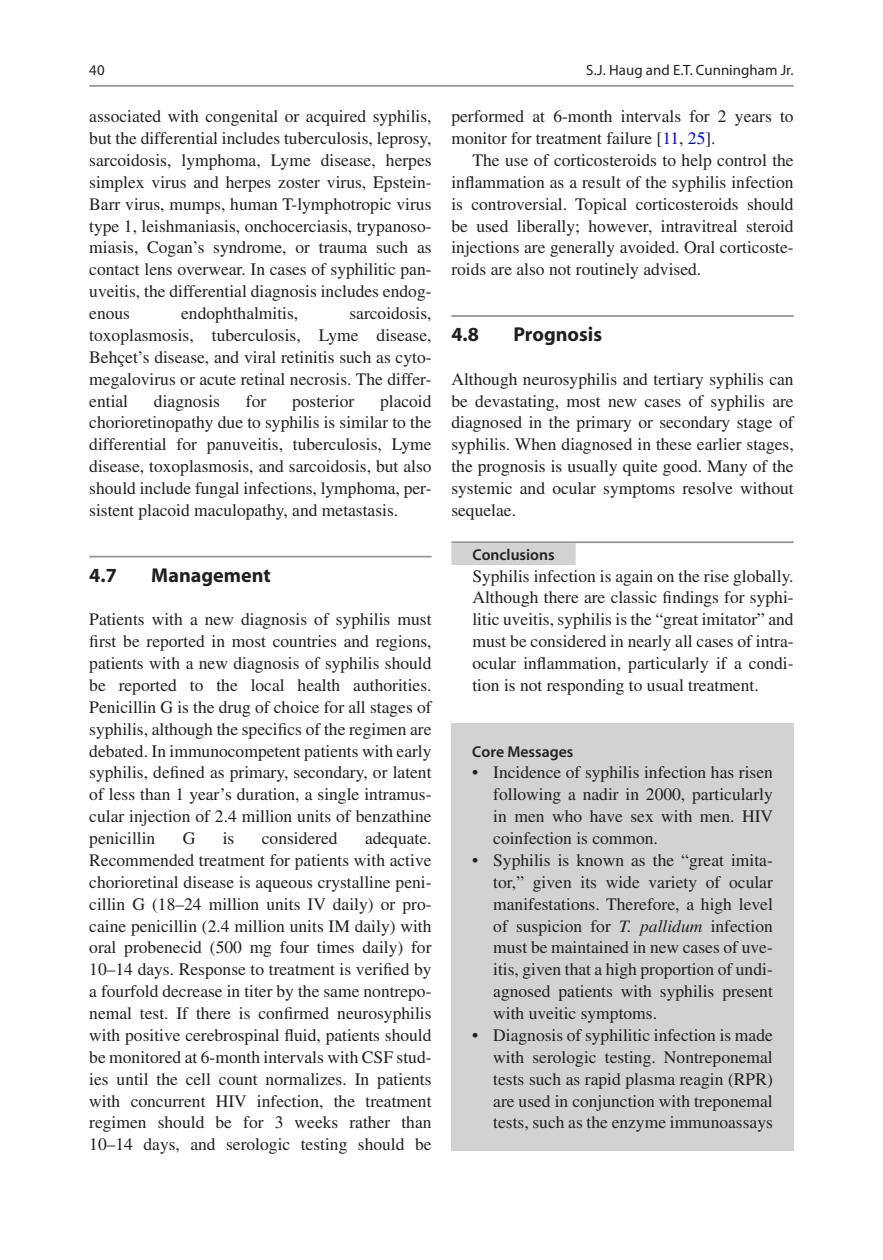
<style>
.page{position:relative;width:883px;height:1260px;background:#fff}
.page>*{position:absolute;margin:0;border:0;box-sizing:border-box;transform-origin:0 0}
.t1{font:700 20.12px "Bchlhq Myriad";color:#231f20}
.t2{font:17.5px/21.9px "Vjrlcx Times";color:#231f20;text-align:justify}
.t3{font:600 15.75px "Jdqpyb Myriad";color:#231f20}
.t4{font:14.88px "Hrbhvt Myriad";letter-spacing:.005em;color:#231f20}
.t5{font:14.88px "Kcrvsf Myriad";color:#231f20}
.s1{color:#0000fa}
.s2{font-family:"Bqdfvp Times";font-style:italic}
</style>
<div class="page">
<hr style="left:89px;top:556px;width:343px;height:2px;background:#939598">
<hr style="left:451px;top:315px;width:343px;height:2px;background:#939598">
<hr style="left:451px;top:541px;width:343px;height:2px;background:#939598">
<div style="left:451px;top:543px;width:125px;height:22px;background:#d1d2d4"></div>
<div style="left:451px;top:723px;width:343px;height:427px;background:#d1d2d4"></div>
<hr style="left:89px;top:85px;width:705px;height:2px;background:#939598">
<p class="t5" style="left:89px;top:63px;width:17px">40</p>
<p class="t2" style="left:89px;top:105px;width:344px">associated with congenital or acquired syphilis, but the differential includes tuberculosis, leprosy, sarcoidosis, lymphoma, Lyme disease, herpes simplex virus and herpes zoster virus, Epstein-Barr virus, mumps, human T-lymphotropic virus type 1, leishmaniasis, onchocerciasis, trypanoso&shy;miasis, Cogan’s syndrome, or trauma such as contact lens overwear. In cases of syphilitic pan&shy;uveitis, the differential diagnosis includes endog&shy;enous</p>
<p class="t2" style="left:89px;top:302px;width:344px;text-indent:260px">sarcoidosis, toxoplasmosis, tuberculosis, Lyme disease, Behçet’s disease, and viral retinitis such as cyto&shy;megalovirus or acute retinal necrosis. The differ&shy;ential</p>
<p class="t2" style="left:181px;top:302px;width:119px">endophthalmitis,</p>
<p class="t2" style="left:89px;top:390px;width:344px;text-indent:291px">placoid chorioretinopathy due to syphilis is similar to the differential for panuveitis, tuberculosis, Lyme disease, toxoplasmosis, and sarcoidosis, but also should include fungal infections, lymphoma, per&shy;sistent placoid maculopathy, and metastasis.</p>
<p class="t2" style="left:154px;top:390px;width:68px">diagnosis</p>
<p class="t2" style="left:246px;top:390px;width:22px">for</p>
<p class="t2" style="left:292px;top:390px;width:64px">posterior</p>
<p class="t1" style="left:89px;top:564px;width:29px">4.7</p>
<p class="t1" style="left:151px;top:564px;width:121px">Management</p>
<p class="t2" style="left:89px;top:608px;width:344px">Patients with a new diagnosis of syphilis must first be reported in most countries and regions, patients with a new diagnosis of syphilis should be reported to the local health authorities.<br>Penicillin G is the drug of choice for all stages of syphilis, although the specifics of the regimen are debated. In immunocompetent patients with early syphilis, defined as primary, secondary, or latent of less than 1 year’s duration, a single intramus&shy;cular injection of 2.4 million units of benzathine penicillin</p>
<p class="t2" style="left:89px;top:827px;width:344px;text-indent:276px">adequate.<br>Recommended treatment for patients with active chorioretinal disease is aqueous crystalline peni&shy;cillin G (18–24 million units IV daily) or pro&shy;caine penicillin (2.4 million units IM daily) with oral probenecid (500 mg four times daily) for 10–14 days. Response to treatment is verified by a fourfold decrease in titer by the same nontrepo&shy;nemal test. If there is confirmed neurosyphilis with positive cerebrospinal fluid, patients should be monitored at 6-month intervals with CSF stud&shy;ies until the cell count normalizes. In patients with concurrent HIV infection, the treatment regimen should be for 3 weeks rather than 10–14 days, and serologic testing should be</p>
<p class="t2" style="left:183px;top:827px;width:14px">G</p>
<p class="t2" style="left:223px;top:827px;width:13px">is</p>
<p class="t2" style="left:262px;top:827px;width:77px">considered</p>
<p class="t4" style="left:586px;top:63px;width:209px">S.J. Haug and E.T. Cunningham Jr.</p>
<p class="t2" style="left:451px;top:105px;width:344px">performed at 6-month intervals for 2 years to monitor for treatment failure [<span class="s1">11</span>, <span class="s1">25</span>].</p>
<p class="t2" style="left:451px;top:149px;width:344px;text-indent:21px">The use of corticosteroids to help control the inflammation as a result of the syphilis infection is controversial. Topical corticosteroids should be used liberally; however, intravitreal steroid injections are generally avoided. Oral corticoste&shy;roids are also not routinely advised.</p>
<p class="t1" style="left:451px;top:324px;width:29px">4.8</p>
<p class="t1" style="left:513px;top:324px;width:90px">Prognosis</p>
<p class="t2" style="left:451px;top:368px;width:344px">Although neurosyphilis and tertiary syphilis can be devastating, most new cases of syphilis are diagnosed in the primary or secondary stage of syphilis. When diagnosed in these earlier stages, the prognosis is usually quite good. Many of the systemic and ocular symptoms resolve without sequelae.</p>
<p class="t3" style="left:472px;top:546px;width:84px">Conclusions</p>
<p class="t2" style="left:472px;top:565px;width:323px">Syphilis infection is again on the rise globally.<br>Although there are classic findings for syphi&shy;litic uveitis, syphilis is the “great imitator” and must be considered in nearly all cases of intra&shy;ocular inflammation, particularly if a condi&shy;tion is not responding to usual treatment.</p>
<p class="t3" style="left:472px;top:743px;width:103px">Core Messages</p>
<p class="t2" style="left:493px;top:762px;width:281px;text-indent:-21px">• Incidence of syphilis infection has risen following a nadir in 2000, particularly in men who have sex with men. HIV coinfection is common.</p>
<p class="t2" style="left:493px;top:849px;width:281px;text-indent:-21px">• Syphilis is known as the “great imita&shy;tor,” given its wide variety of ocular manifestations. Therefore, a high level of suspicion for <span class="s2">T. pallidum</span> infection must be maintained in new cases of uve&shy;itis, given that a high proportion of undi&shy;agnosed patients with syphilis present with uveitic symptoms.</p>
<p class="t2" style="left:493px;top:1024px;width:281px;text-indent:-21px">• Diagnosis of syphilitic infection is made with serologic testing. Nontreponemal tests such as rapid plasma reagin (RPR) are used in conjunction with treponemal tests, such as the enzyme immunoassays</p>
</div>
